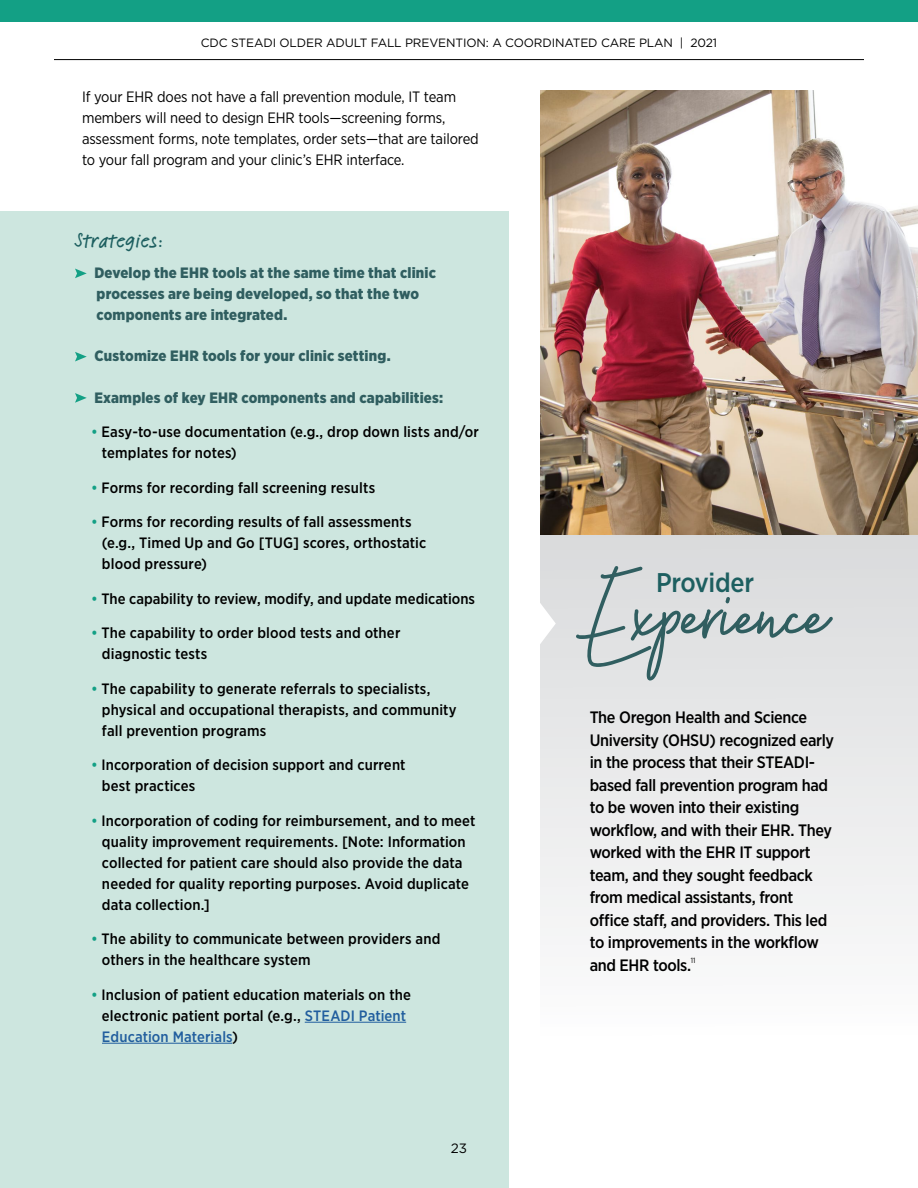
<style>
.page{position:relative;width:918px;height:1188px;background:#fff}
.page>*{position:absolute;margin:0;border:0;box-sizing:border-box;transform-origin:0 0}
.t1{font:83.7px "Ball Pen Regular";letter-spacing:-.01em;color:#305e60}
.t2{font:500 27px "Gotham Narrow";letter-spacing:-.01em;color:#1d5f60}
.t3{font:500 21px "Feltpen Com";letter-spacing:.01em;color:#1d5f60}
.t4{font:500 16.5px/22.5px "Gotham Narrow";letter-spacing:-.02em;color:#000}
.t5{font:500 15px/21px "Gotham Narrow";letter-spacing:.01em;color:#000}
.t6{font:15px/21px "Gotham Narrow";letter-spacing:-.01em;color:#000}
.t7{font:900 15px/21px "Gotham Narrow";letter-spacing:.01em;color:#305e60}
.t8{font:13.5px "Gotham";color:#000}
.t9{font:12px "Gotham";letter-spacing:-.01em;color:#000}
.t10{font:7.5px "Gotham Narrow";color:#000}
.s1{color:#13a085}
.s2{color:#215e9e}
</style>
<div class="page">
<div style="left:0;top:0;width:918px;height:22px;background:#13a085"></div>
<hr style="left:54px;top:59px;width:810px;height:1px;background:#000">
<div style="left:0;top:211px;width:509px;height:977px;background:#cde6df"></div>
<div style="left:540px;top:534px;width:378px;height:586px;background:linear-gradient(to bottom,#d9dadc,#fff)"></div>
<hr style="left:305px;top:1022px;width:101px;height:1px;background:#215e9e">
<hr style="left:102px;top:1043px;width:130px;height:1px;background:#215e9e">
<svg style="left:75px;top:269px;width:12px;height:9px"></svg>
<svg style="left:75px;top:352px;width:12px;height:9px"></svg>
<svg style="left:75px;top:393px;width:12px;height:10px"></svg>
<svg style="left:540px;top:597px;width:16px;height:53px"></svg>
<img style="left:540px;top:91px;width:378px;height:444px">
<p class="t9" style="left:201px;top:35px;width:518px">CDC STEADI OLDER ADULT FALL PREVENTION: A COORDINATED CARE PLAN | 2021</p>
<p class="t6" style="left:82px;top:86px;width:398px">If your EHR does not have a fall prevention module, IT team members will need to design EHR tools—screening forms, assessment forms, note templates, order sets—that are tailored to your fall program and your clinic’s EHR interface.</p>
<p class="t3" style="left:75px;top:226px;width:90px">Strategies:</p>
<p class="t7" style="left:94px;top:262px;width:343px">Develop the EHR tools at the same time that clinic processes are being developed, so that the two components are integrated.</p>
<p class="t7" style="left:94px;top:346px;width:298px">Customize EHR tools for your clinic setting.</p>
<p class="t7" style="left:94px;top:387px;width:350px">Examples of key EHR components and capabilities:</p>
<p class="t5" style="left:102px;top:421px;width:378px;text-indent:-11px"><span class="s1">•</span> Easy-to-use documentation (e.g., drop down lists and/or templates for notes)</p>
<p class="t5" style="left:91px;top:477px;width:286px"><span class="s1">•</span> Forms for recording fall screening results</p>
<p class="t5" style="left:102px;top:511px;width:326px;text-indent:-11px"><span class="s1">•</span> Forms for recording results of fall assessments (e.g., Timed Up and Go [TUG] scores, orthostatic blood pressure)</p>
<p class="t5" style="left:91px;top:588px;width:385px"><span class="s1">•</span> The capability to review, modify, and update medications</p>
<p class="t5" style="left:102px;top:622px;width:300px;text-indent:-11px"><span class="s1">•</span> The capability to order blood tests and other diagnostic tests</p>
<p class="t5" style="left:102px;top:678px;width:356px;text-indent:-11px"><span class="s1">•</span> The capability to generate referrals to specialists, physical and occupational therapists, and community fall prevention programs</p>
<p class="t5" style="left:102px;top:754px;width:305px;text-indent:-11px"><span class="s1">•</span> Incorporation of decision support and current best practices</p>
<p class="t5" style="left:102px;top:810px;width:375px;text-indent:-11px"><span class="s1">•</span> Incorporation of coding for reimbursement, and to meet quality improvement requirements. [Note: Information collected for patient care should also provide the data needed for quality reporting purposes. Avoid duplicate data collection.]</p>
<p class="t5" style="left:102px;top:928px;width:340px;text-indent:-11px"><span class="s1">•</span> The ability to communicate between providers and others in the healthcare system</p>
<p class="t5" style="left:102px;top:984px;width:310px;text-indent:-11px"><span class="s1">•</span> Inclusion of patient education materials on the electronic patient portal (e.g., <span class="s2">STEADI Patient<br>Education Materials</span>)</p>
<p class="t8" style="left:451px;top:1140px;width:18px">23</p>
<p class="t1" style="left:596px;top:554px;width:243px">Experience</p>
<p class="t2" style="left:656px;top:566px;width:100px">Provider</p>
<p class="t4" style="left:590px;top:706px;width:246px">The Oregon Health and Science<br>University (OHSU) recognized early in the process that their STEADI&shy;based fall prevention program had to be woven into their existing workfow, and with their EHR. They worked with the EHR IT support team, and they sought feedback from medical assistants, front ofce staf, and providers. This led to improvements in the workfow and EHR tools.</p>
<p class="t10" style="left:691px;top:956px;width:6px">11</p>
</div>
